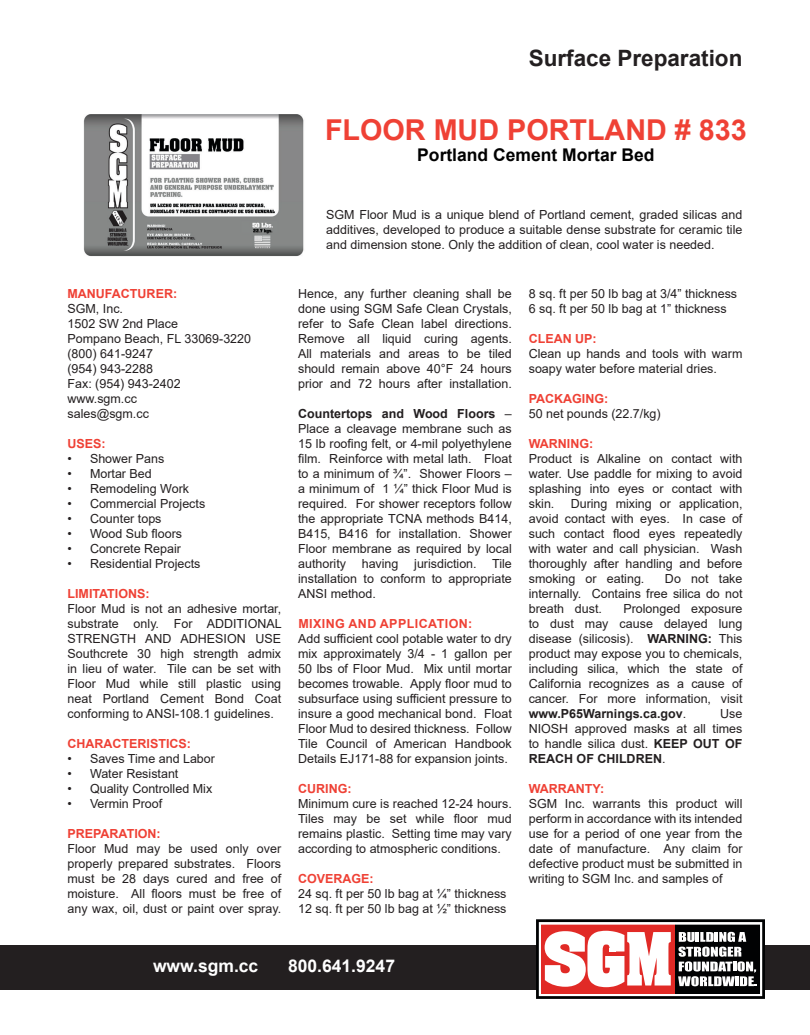
<style>
.page{position:relative;width:810px;height:1035px;background:#fff}
.page>*{position:absolute;margin:0;border:0;box-sizing:border-box;transform-origin:0 0}
.t1{font:700 28.75px "Arial";color:#ef4135}
.t2{font:700 22.5px "Arial";color:#231f20}
.t3{font:700 17.5px "Arial";color:#000}
.t4{font:700 17.5px "Arial";color:#fff}
.t5{font:12.5px/15px "Arial";color:#231f20;text-align:justify}
.t6{font:700 12.5px "Arial";color:#ef4135}
.t7{font:700 12.5px "Arial";letter-spacing:.035em;color:#ef4135}
.s1{font-weight:700}
</style>
<div class="page">
<div style="left:0;top:945px;width:810px;height:45px;background:#231f20"></div>
<img style="left:83px;top:114px;width:221px;height:143px">
<svg style="left:536px;top:919px;width:229px;height:80px;background:#ab8584"></svg>
<p class="t2" style="left:529px;top:42px;width:215px">Surface Preparation</p>
<p class="t1" style="left:325px;top:109px;width:423px">FLOOR MUD PORTLAND # 833</p>
<p class="t3" style="left:417px;top:142px;width:239px">Portland Cement Mortar Bed</p>
<p class="t6" style="left:68px;top:285px;width:111px">MANUFACTURER:</p>
<p class="t5" style="left:68px;top:301px;width:57px">SGM, Inc.</p>
<p class="t5" style="left:68px;top:316px;width:112px">1502 SW 2nd Place</p>
<p class="t5" style="left:68px;top:331px;width:185px">Pompano Beach, FL 33069-3220</p>
<p class="t5" style="left:68px;top:346px;width:87px">(800) 641-9247</p>
<p class="t5" style="left:68px;top:361px;width:87px">(954) 943-2288</p>
<p class="t5" style="left:68px;top:376px;width:115px">Fax: (954) 943-2402</p>
<p class="t5" style="left:68px;top:391px;width:71px">www.sgm.cc</p>
<p class="t5" style="left:68px;top:406px;width:83px">sales@sgm.cc</p>
<p class="t6" style="left:68px;top:435px;width:40px">USES:</p>
<p class="t5" style="left:68px;top:451px;width:98px">• Shower Pans</p>
<p class="t5" style="left:68px;top:466px;width:86px">• Mortar Bed</p>
<p class="t5" style="left:68px;top:481px;width:123px">• Remodeling Work</p>
<p class="t5" style="left:68px;top:496px;width:139px">• Commercial Projects</p>
<p class="t5" style="left:68px;top:511px;width:96px">• Counter tops</p>
<p class="t5" style="left:68px;top:526px;width:116px">• Wood Sub floors</p>
<p class="t5" style="left:68px;top:541px;width:115px">• Concrete Repair</p>
<p class="t5" style="left:68px;top:556px;width:134px">• Residential Projects</p>
<p class="t6" style="left:68px;top:585px;width:84px">LIMITATIONS:</p>
<p class="t5" style="left:68px;top:601px;width:216px">Floor Mud is not an adhesive mortar, substrate only. For ADDITIONAL STRENGTH AND ADHESION USE Southcrete 30 high strength admix in lieu of water. Tile can be set with Floor Mud while still plastic using neat Portland Cement Bond Coat conforming to ANSI-108.1 guidelines.</p>
<p class="t6" style="left:68px;top:735px;width:125px">CHARACTERISTICS:</p>
<p class="t5" style="left:68px;top:751px;width:149px">• Saves Time and Labor</p>
<p class="t5" style="left:68px;top:766px;width:112px">• Water Resistant</p>
<p class="t5" style="left:68px;top:781px;width:146px">• Quality Controlled Mix</p>
<p class="t5" style="left:68px;top:796px;width:96px">• Vermin Proof</p>
<p class="t6" style="left:68px;top:825px;width:95px">PREPARATION:</p>
<p class="t5" style="left:68px;top:841px;width:215px">Floor Mud may be used only over properly prepared substrates. Floors must be 28 days cured and free of moisture. All floors must be free of any wax, oil, dust or paint over spray.</p>
<p class="t5" style="left:326px;top:207px;width:418px">SGM Floor Mud is a unique blend of Portland cement, graded silicas and additives, developed to produce a suitable dense substrate for ceramic tile and dimension stone. Only the addition of clean, cool water is needed.</p>
<p class="t5" style="left:298px;top:286px;width:215px">Hence, any further cleaning shall be done using SGM Safe Clean Crystals, refer to Safe Clean label directions.<br>Remove all liquid curing agents.<br>All materials and areas to be tiled should remain above 40°F 24 hours prior and 72 hours after installation.</p>
<p class="t5" style="left:298px;top:406px;width:215px"><span class="s1">Countertops and Wood Floors</span> – Place a cleavage membrane such as 15 lb roofing felt, or 4-mil polyethylene film. Reinforce with metal lath. Float to a minimum of ¾”. Shower Floors – a minimum of 1 ¼” thick Floor Mud is required. For shower receptors follow the appropriate TCNA methods B414, B415, B416 for installation. Shower Floor membrane as required by local authority</p>
<p class="t5" style="left:298px;top:556px;width:215px;text-indent:116px">jurisdiction. Tile installation to conform to appropriate ANSI method.</p>
<p class="t7" style="left:298px;top:615px;width:176px">MIXING AND APPLICATION:</p>
<p class="t5" style="left:298px;top:631px;width:215px">Add sufficient cool potable water to dry mix approximately 3/4 - 1 gallon per 50 lbs of Floor Mud. Mix until mortar becomes trowable. Apply floor mud to subsurface using sufficient pressure to insure a good mechanical bond. Float Floor Mud to desired thickness. Follow Tile Council of American Handbook Details EJ171-88 for expansion joints.</p>
<p class="t6" style="left:298px;top:780px;width:55px">CURING:</p>
<p class="t5" style="left:298px;top:796px;width:215px">Minimum cure is reached 12-24 hours.<br>Tiles may be set while floor mud remains plastic. Setting time may vary according to atmospheric conditions.</p>
<p class="t6" style="left:298px;top:870px;width:77px">COVERAGE:</p>
<p class="t5" style="left:298px;top:886px;width:210px">24 sq. ft per 50 lb bag at ¼” thickness</p>
<p class="t5" style="left:298px;top:901px;width:210px">12 sq. ft per 50 lb bag at ½” thickness</p>
<p class="t5" style="left:362px;top:556px;width:38px">having</p>
<p class="t5" style="left:529px;top:286px;width:210px">8 sq. ft per 50 lb bag at 3/4” thickness</p>
<p class="t5" style="left:529px;top:301px;width:200px">6 sq. ft per 50 lb bag at 1” thickness</p>
<p class="t6" style="left:529px;top:330px;width:70px">CLEAN UP:</p>
<p class="t5" style="left:529px;top:346px;width:215px">Clean up hands and tools with warm soapy water before material dries.</p>
<p class="t6" style="left:529px;top:390px;width:81px">PACKAGING:</p>
<p class="t5" style="left:529px;top:406px;width:134px">50 net pounds (22.7/kg)</p>
<p class="t6" style="left:529px;top:435px;width:66px">WARNING:</p>
<p class="t5" style="left:529px;top:451px;width:215px">Product is Alkaline on contact with water. Use paddle for mixing to avoid splashing into eyes or contact with skin.</p>
<p class="t5" style="left:529px;top:496px;width:215px;text-indent:42px">During mixing or application, avoid contact with eyes. In case of such contact flood eyes repeatedly with water and call physician. Wash thoroughly after handling and before smoking or eating.</p>
<p class="t5" style="left:529px;top:571px;width:215px;text-indent:136px">Do not take internally. Contains free silica do not breath dust.</p>
<p class="t5" style="left:529px;top:601px;width:215px;text-indent:95px">Prolonged exposure to dust may cause delayed lung disease (silicosis). <span class="s1">WARNING:</span> This product may expose you to chemicals, including silica, which the state of California recognizes as a cause of cancer. For more information, visit <span class="s1">www.P65Warnings.ca.gov</span>.</p>
<p class="t5" style="left:529px;top:706px;width:215px;text-indent:192px">Use NIOSH approved masks at all times to handle silica dust. <span class="s1">KEEP OUT OF REACH OF CHILDREN</span>.</p>
<p class="t6" style="left:529px;top:780px;width:77px">WARRANTY:</p>
<p class="t5" style="left:529px;top:796px;width:215px">SGM Inc. warrants this product will perform in accordance with its intended use for a period of one year from the date of manufacture. Any claim for defective product must be submitted in writing to SGM Inc. and samples of</p>
<p class="t4" style="left:153px;top:954px;width:107px">www.sgm.cc</p>
<p class="t4" style="left:288px;top:954px;width:109px">800.641.9247</p>
</div>
